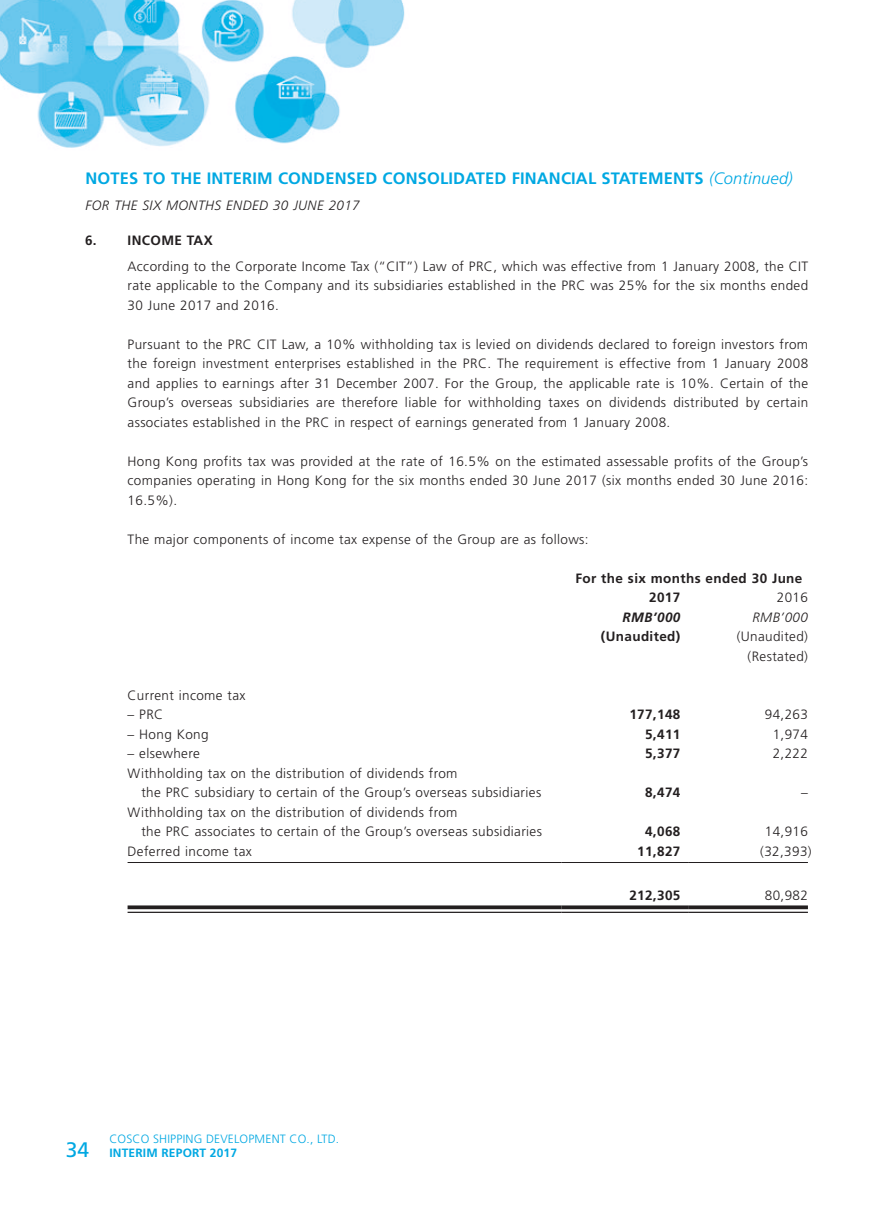
<style>
.page{position:relative;width:893px;height:1212px;background:#fff}
.page>*{position:absolute;margin:0;border:0;box-sizing:border-box;transform-origin:0 0}
.t1{font:700 16.5px "Frutiger LT Std";letter-spacing:.01em;color:#00a8e2}
.t2{font:italic 300 16.5px "Frutiger LT Std";letter-spacing:.01em;color:#00a8e2}
.t3{font:300 13.5px/19.5px "Frutiger LT Std";letter-spacing:.03em;color:#231f20;text-align:justify}
.t4{font:700 13.5px/19.5px "Frutiger LT Std";letter-spacing:.03em;color:#231f20}
.t5{font:italic 300 13.5px "Frutiger LT Std";letter-spacing:.03em;color:#231f20}
.t6{font:italic 700 13.5px "Frutiger LT Std";letter-spacing:.03em;color:#231f20}
.t7{font:300 12px/14.4px "Frutiger LT Std";letter-spacing:.015em;color:#00a8e2}
.s1{font-weight:700;font-style:normal}
.s2{font-weight:400;font-size:21px}
.s3{font-weight:700}
</style>
<div class="page">
<img style="left:0;top:0;width:405px;height:148px">
<hr style="left:128px;top:862px;width:433px;height:1px;background:#231f20">
<hr style="left:561px;top:862px;width:128px;height:1px;background:#231f20">
<hr style="left:689px;top:862px;width:119px;height:1px;background:#231f20">
<svg style="left:128px;top:905px;width:433px;height:4px;background:#3c3839"></svg>
<hr style="left:128px;top:912px;width:433px;height:1px;background:#231f20">
<svg style="left:561px;top:905px;width:128px;height:4px"></svg>
<hr style="left:561px;top:912px;width:128px;height:1px;background:#231f20">
<svg style="left:689px;top:905px;width:119px;height:4px"></svg>
<hr style="left:689px;top:912px;width:119px;height:1px;background:#231f20">
<p class="t1" style="left:85px;top:168px;width:12px">NOTE</p>
<p class="t1" style="left:129px;top:168px;width:94px">S TO THE INTER</p>
<p class="t1" style="left:252px;top:168px;width:285px">IM CONDENSED CONSOLIDATED FINAN</p>
<p class="t1" style="left:561px;top:168px;width:62px">CIAL STATEMENT</p>
<p class="t2" style="left:694px;top:169px;width:100px"><span class="s1">S</span> (Continued)</p>
<p class="t5" style="left:85px;top:197px;width:276px">FOR THE SIX MONTHS ENDED 30 JUNE 2017</p>
<p class="t4" style="left:85px;top:231px;width:77px">6. INCOME</p>
<p class="t4" style="left:187px;top:231px;width:27px">TA X</p>
<p class="t3" style="left:128px;top:257px;width:682px">According to the Corporate Income Tax (“CIT”) Law of PRC, which was effective from 1 January 2008, the CIT rate applicable to the Company and its subsidiaries established in the PRC was 25% for the six months ended 30 June 2017 and 2016.</p>
<p class="t3" style="left:128px;top:335px;width:682px">Pursuant to the PRC CIT Law, a 10% withholding tax is levied on dividends declared to foreign investors from the foreign investment enterprises established in the PRC. The requirement is effective from 1 January 2008 and applies to earnings after 31 December 2007. For the Group, the applicable rate is 10%. Certain of the Group’s overseas subsidiaries are therefore liable for withholding taxes on dividends distributed by certain associates established in the PRC in respect of earnings generated from 1 January 2008.</p>
<p class="t3" style="left:128px;top:452px;width:682px">Hong Kong profits tax was provided at the rate of 16.5% on the estimated assessable profits of the Group’s companies operating in Hong Kong for the six months ended 30 June 2017 (six months ended 30 June 2016:<br>16.5%).</p>
<p class="t3" style="left:128px;top:530px;width:463px">The major components of income tax expense of the Group are as follows:</p>
<p class="t4" style="left:649px;top:569px;width:155px;text-indent:-74px">For the six months ended 30 June<br>2017</p>
<p class="t3" style="left:777px;top:588px;width:33px">2016</p>
<p class="t6" style="left:623px;top:609px;width:59px">RMB’000</p>
<p class="t5" style="left:752px;top:610px;width:57px">RMB’000</p>
<p class="t4" style="left:601px;top:627px;width:81px">(Unaudited)</p>
<p class="t3" style="left:737px;top:627px;width:73px;text-align:right">(Unaudited) (Restated)</p>
<p class="t3" style="left:128px;top:686px;width:119px">Current income tax</p>
<p class="t3" style="left:128px;top:705px;width:37px">– PRC</p>
<p class="t4" style="left:629px;top:705px;width:53px">177,148</p>
<p class="t3" style="left:765px;top:705px;width:45px">94,263</p>
<p class="t3" style="left:128px;top:725px;width:83px">– Hong Kong</p>
<p class="t4" style="left:645px;top:724px;width:37px">5,411</p>
<p class="t3" style="left:773px;top:725px;width:37px">1,974</p>
<p class="t3" style="left:128px;top:744px;width:74px">– elsewhere</p>
<p class="t4" style="left:645px;top:744px;width:37px">5,377</p>
<p class="t3" style="left:773px;top:744px;width:37px">2,222</p>
<p class="t3" style="left:141px;top:764px;width:401px;text-indent:-14px">Withholding tax on the distribution of dividends from<br>the PRC subsidiary to certain of the Group’s overseas subsidiaries</p>
<p class="t4" style="left:645px;top:783px;width:37px">8,474</p>
<p class="t3" style="left:801px;top:783px;width:8px">–</p>
<p class="t3" style="left:141px;top:803px;width:402px;text-indent:-14px">Withholding tax on the distribution of dividends from<br>the PRC associates to certain of the Group’s overseas subsidiaries</p>
<p class="t4" style="left:645px;top:822px;width:37px">4,068</p>
<p class="t3" style="left:765px;top:822px;width:45px">14,916</p>
<p class="t3" style="left:128px;top:842px;width:126px">Deferred income tax</p>
<p class="t4" style="left:637px;top:841px;width:45px">11,827</p>
<p class="t3" style="left:760px;top:842px;width:53px">(32,393)</p>
<p class="t4" style="left:629px;top:885px;width:53px">212,305</p>
<p class="t3" style="left:765px;top:885px;width:45px">80,982</p>
<p class="t7" style="left:66px;top:1132px;width:275px;text-indent:44px">COSCO SHIPPING DEVELOPMENT CO., LTD.<br><span class="s2">34</span> <span class="s3">Interim REPORT 2017</span></p>
</div>
